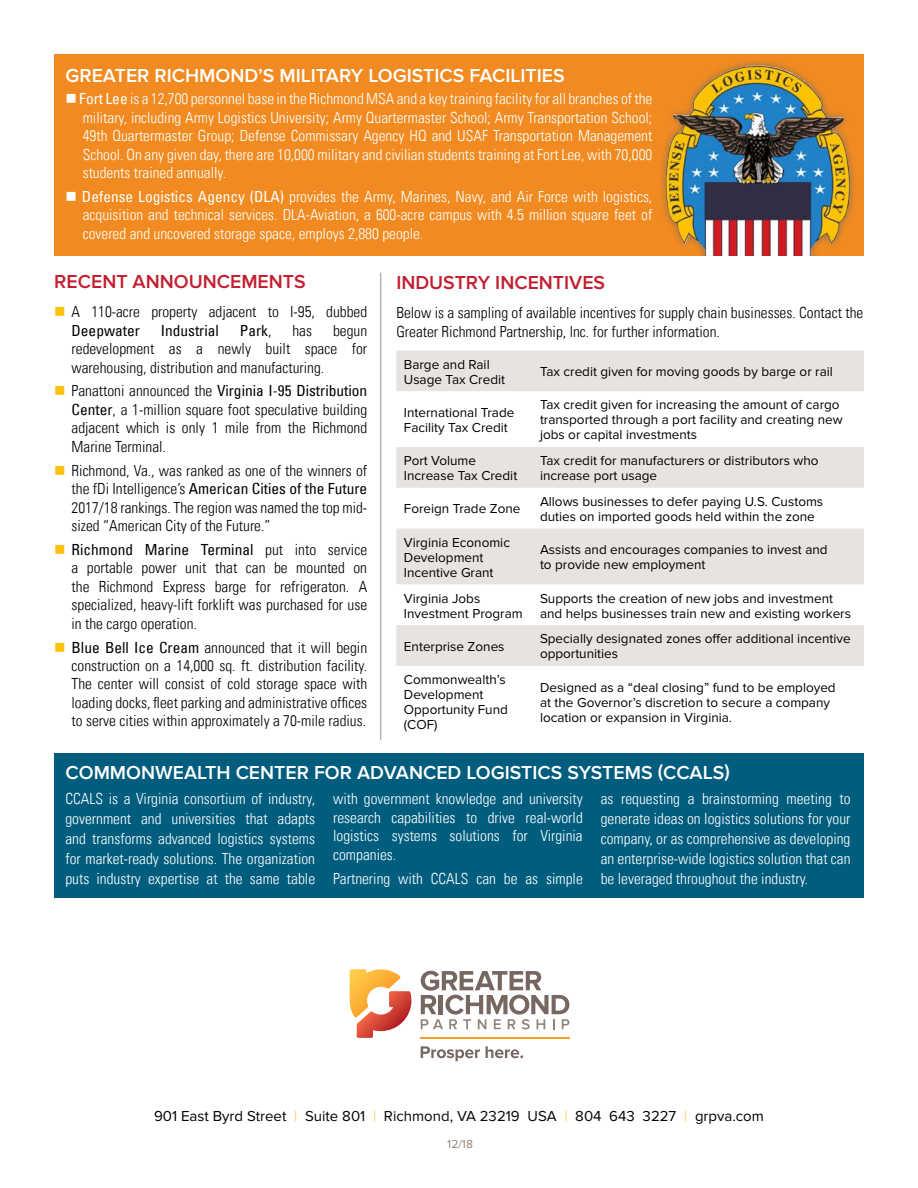
<style>
.page{position:relative;width:918px;height:1188px;background:#fff}
.page>*{position:absolute;margin:0;border:0;box-sizing:border-box;transform-origin:0 0}
.t1{font:600 19.5px "Proxima Nova";color:#fff}
.t2{font:600 19.5px "Proxima Nova";color:#c22032}
.t3{font:300 condensed 15.3px/20.1px "Univers LT";color:#fff;text-align:justify}
.t4{font:300 condensed 15.3px/18.5px "Univers LT";color:#000;text-align:justify}
.t5{font:condensed 15.3px "Univers LT";color:#000}
.t6{font:15px "Proxima Nova";color:#000}
.t7{font:13.5px/15px "Proxima Nova";color:#000}
.t8{font:12px "Proxima Nova";color:#8f8279}
.s1{font-weight:400}
.s2{color:#fec00f}
.s3{font-weight:300}
.s4{color:#ffc958}
</style>
<div class="page">
<svg style="left:421px;top:971px;width:148px;height:58px"></svg>
<svg style="left:350px;top:969px;width:61px;height:69px"></svg>
<svg style="left:421px;top:1046px;width:59px;height:15px"></svg>
<svg style="left:486px;top:1046px;width:37px;height:12px"></svg>
<hr style="left:421px;top:1038px;width:148px;height:1px;background:#f9a029">
<div style="left:54px;top:753px;width:810px;height:144px;background:#005d7e"></div>
<div style="left:54px;top:54px;width:810px;height:202px;background:#f18b21"></div>
<div style="left:658px;top:58px;width:200px;height:198px;background:#766761;opacity:.75"></div>
<img style="left:665px;top:66px;width:186px;height:190px">
<hr style="left:380px;top:273px;width:1px;height:467px;background:#b1b4b6">
<svg style="left:396px;top:350px;width:468px;height:316px;fill:#e7e3e1"></svg>
<p class="t1" style="left:65px;top:64px;width:501px">GREATER RICHMOND’S MILITARY LOGISTICS FACILITIES</p>
<p class="t3" style="left:83px;top:90px;width:571px;line-height:18.5px;text-indent:-17px">■ <span class="s1">Fort Lee</span> is a 12,700 personnel base in the Richmond MSA and a key training facility for all branches of the military, including Army Logistics University; Army Quartermaster School; Army Transportation School; 49th Quartermaster Group; Defense Commissary Agency HQ and USAF Transportation Management School. On any given day, there are 10,000 military and civilian students training at Fort Lee, with 70,000 students trained annually.</p>
<p class="t3" style="left:83px;top:187px;width:571px;line-height:18.5px;text-indent:-17px">■ <span class="s1">Defense Logistics Agency (DLA)</span> provides the Army, Marines, Navy, and Air Force with logistics, acquisition and technical services. DLA-Aviation, a 600-acre campus with 4.5 million square feet of covered and uncovered storage space, employs 2,880 people.</p>
<p class="t2" style="left:54px;top:270px;width:253px">RECENT ANNOUNCEMENTS</p>
<p class="t4" style="left:72px;top:303px;width:297px;text-indent:-17px"><span class="s2">■</span> A 110-acre property adjacent to I-95, dubbed<br><span class="s1">Deepwater</span></p>
<p class="t4" style="left:72px;top:321px;width:297px;text-indent:262px">begun redevelopment as a newly built space for warehousing, distribution and manufacturing.</p>
<p class="t4" style="left:72px;top:382px;width:297px;text-indent:-17px"><span class="s2">■</span> Panattoni announced the <span class="s1">Virginia I-95 Distribution Center</span>, a 1-million square foot speculative building adjacent which is only 1 mile from the Richmond Marine Terminal.</p>
<p class="t4" style="left:72px;top:461px;width:297px;text-indent:-17px"><span class="s2">■</span> Richmond, Va., was ranked as one of the winners of the fDi Intelligence’s <span class="s1">American Cities of the Future </span>2017/18 rankings. The region was named the top mid&shy;sized “American City of the Future.”</p>
<p class="t4" style="left:72px;top:540px;width:297px;text-indent:-17px"><span class="s2">■</span> <span class="s1">Richmond Marine Terminal</span> put into service a portable power unit that can be mounted on the Richmond Express barge for refrigeraton. A specialized, heavy-lift forklift was purchased for use in the cargo operation.</p>
<p class="t4" style="left:72px;top:638px;width:297px;text-indent:-17px"><span class="s2">■</span> <span class="s1">Blue Bell Ice Cream</span> announced that it will begin construction on a 14,000 sq. ft. distribution facility.<br>The center will consist of cold storage space with loading docks, fleet parking and administrative offices to serve cities within approximately a 70-mile radius.</p>
<p class="t5" style="left:161px;top:321px;width:60px">Industrial</p>
<p class="t5" style="left:240px;top:321px;width:33px">Park<span class="s3">,</span></p>
<p class="t4" style="left:292px;top:321px;width:21px">has</p>
<p class="t2" style="left:396px;top:271px;width:210px">INDUSTRY INCENTIVES</p>
<p class="t4" style="left:396px;top:304px;width:468px">Below is a sampling of available incentives for supply chain businesses. Contact the<br>Greater Richmond Partnership, Inc. for further information.</p>
<p class="t7" style="left:404px;top:357px;width:103px">Barge and Rail<br>Usage Tax Credit</p>
<p class="t7" style="left:540px;top:364px;width:294px">Tax credit given for moving goods by barge or rail</p>
<p class="t7" style="left:404px;top:405px;width:112px">International Trade<br>Facility Tax Credit</p>
<p class="t7" style="left:540px;top:398px;width:304px">Tax credit given for increasing the amount of cargo transported through a port facility and creating new jobs or capital investments</p>
<p class="t7" style="left:404px;top:453px;width:115px">Port Volume<br>Increase Tax Credit</p>
<p class="t7" style="left:540px;top:453px;width:280px">Tax credit for manufacturers or distributors who increase port usage</p>
<p class="t7" style="left:404px;top:502px;width:118px">Foreign Trade Zone</p>
<p class="t7" style="left:540px;top:494px;width:285px">Allows businesses to defer paying U.S. Customs duties on imported goods held within the zone</p>
<p class="t7" style="left:404px;top:535px;width:108px">Virginia Economic<br>Development<br>Incentive Grant</p>
<p class="t7" style="left:540px;top:542px;width:289px">Assists and encourages companies to invest and to provide new employment</p>
<p class="t7" style="left:404px;top:591px;width:120px">Virginia Jobs<br>Investment Program</p>
<p class="t7" style="left:540px;top:591px;width:313px">Supports the creation of new jobs and investment and helps businesses train new and existing workers</p>
<p class="t7" style="left:404px;top:639px;width:102px">Enterprise Zones</p>
<p class="t7" style="left:540px;top:632px;width:312px">Specially designated zones offer additional incentive opportunities</p>
<p class="t7" style="left:404px;top:672px;width:105px">Commonwealth’s<br>Development<br>Opportunity Fund (COF)</p>
<p class="t7" style="left:540px;top:680px;width:297px">Designed as a “deal closing” fund to be employed at the Governor’s discretion to secure a company location or expansion in Virginia.</p>
<p class="t1" style="left:65px;top:761px;width:666px">COMMONWEALTH CENTER FOR ADVANCED LOGISTICS SYSTEMS (CCALS)</p>
<p class="t3" style="left:65px;top:788px;width:251px">CCALS is a Virginia consortium of industry, government and universities that adapts and transforms advanced logistics systems for market-ready solutions. The organization puts industry expertise at the same table</p>
<p class="t3" style="left:333px;top:789px;width:251px;line-height:18.8px">with government knowledge and university research capabilities to drive real-world logistics systems solutions for Virginia companies.</p>
<p class="t3" style="left:333px;top:869px;width:251px">Partnering with CCALS can be as simple</p>
<p class="t3" style="left:601px;top:788px;width:251px">as requesting a brainstorming meeting to generate ideas on logistics solutions for your company, or as comprehensive as developing an enterprise-wide logistics solution that can be leveraged throughout the industry.</p>
<p class="t6" style="left:154px;top:1108px;width:611px">901 East Byrd Street <span class="s4">|</span> Suite 801 <span class="s4">|</span> Richmond, VA 23219 USA <span class="s4">|</span> 804 643 3227 <span class="s4">|</span> grpva.com</p>
<p class="t8" style="left:447px;top:1137px;width:27px">12/18</p>
</div>
